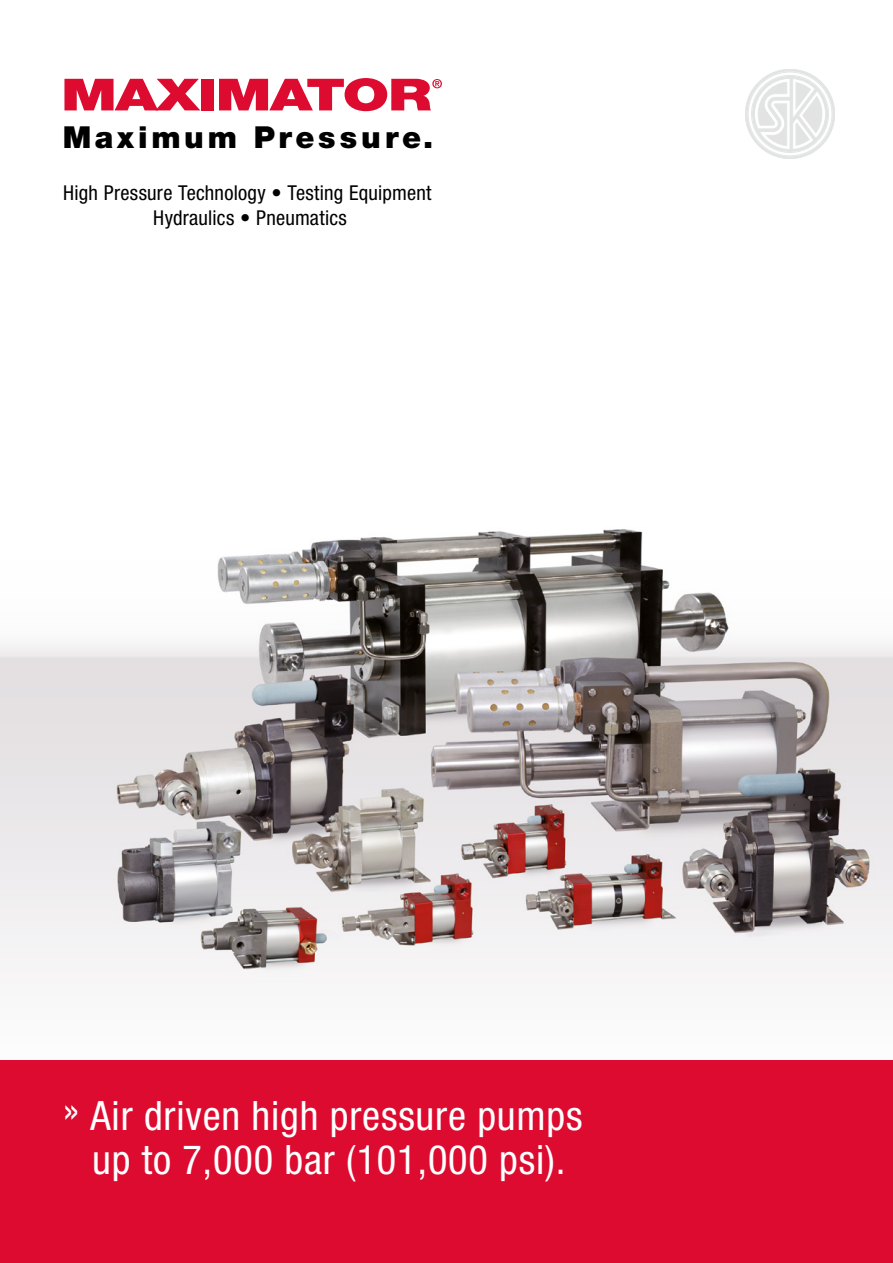
<style>
.page{position:relative;width:893px;height:1263px;background:#fff}
.page>*{position:absolute;margin:0;border:0;box-sizing:border-box;transform-origin:0 0}
.t1{font:condensed 40.5px/43.5px "Helvetica Neue LT Std";letter-spacing:.02em;color:#fff;text-align:center}
.t2{font:900 30.3px "Helvetica Neue LT Std";letter-spacing:.125em;color:#000}
.t3{font:condensed 20.55px/24.6px "Helvetica Neue LT Std";letter-spacing:.01em;color:#000;text-align:center}
</style>
<div class="page">
<img style="left:0;top:529px;width:893px;height:445px">
<div style="left:0;top:1060px;width:893px;height:203px;background:#dd0b2f"></div>
<svg style="left:747px;top:71px;width:86px;height:86px"></svg>
<svg style="left:64px;top:79px;width:136px;height:31px"></svg>
<div style="left:201px;top:79px;width:13px;height:31px;background:#dd0b2f"></div>
<svg style="left:219px;top:78px;width:223px;height:33px"></svg>
<h2 class="t2" style="left:63px;top:119px;width:372px">Maximum Pressure.</h2>
<p class="t3" style="left:63px;top:180px;width:370px">High Pressure Technology • Testing Equipment<br>Hydraulics • Pneumatics</p>
<h1 class="t1" style="left:63px;top:1094px;width:521px">» Air driven high pressure pumps up to 7,000 bar (101,000 psi).</h1>
</div>
